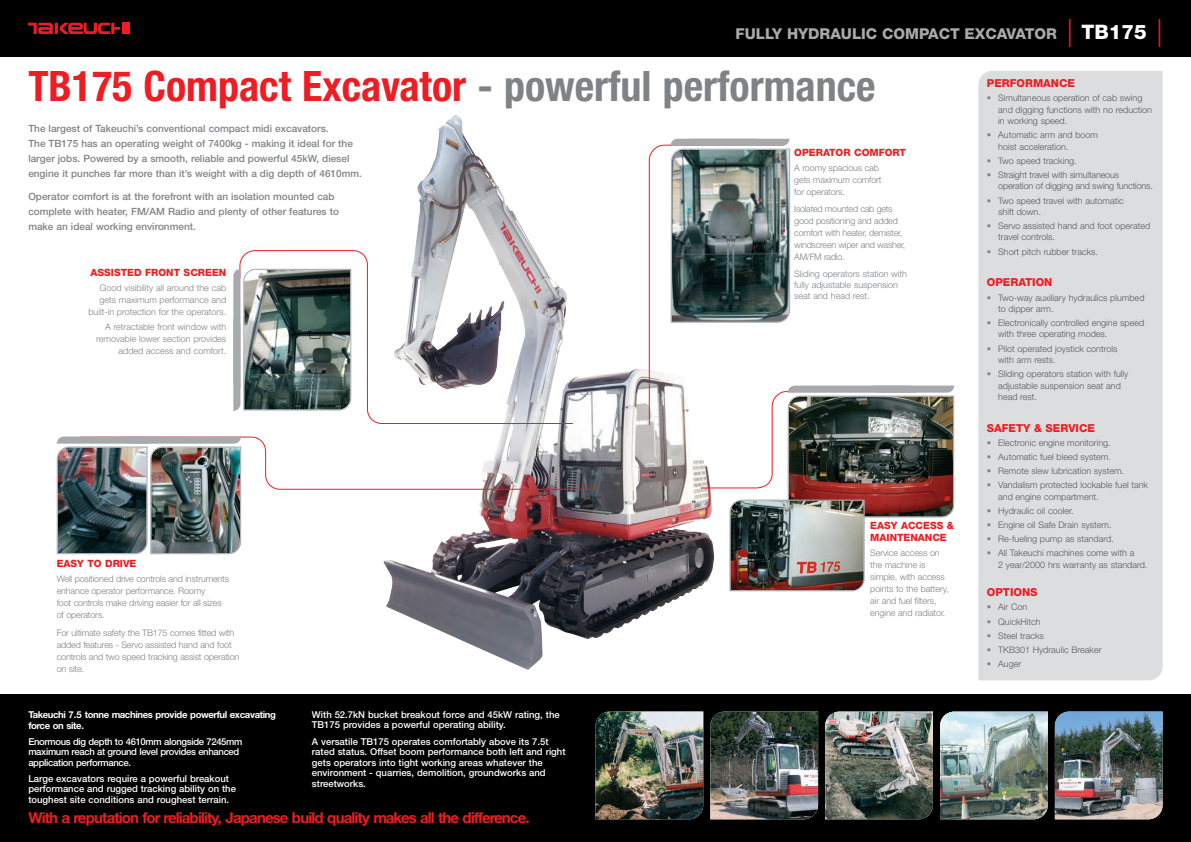
<style>
.page{position:relative;width:1191px;height:842px;background:#fff}
.page>*{position:absolute;margin:0;border:0;box-sizing:border-box;transform-origin:0 0}
.t1{font:700 condensed 42px "Helvetica Neue";color:#ee1d23}
.t2{font:700 15px "Helvetica Neue";letter-spacing:-.06em;color:#ee1d23}
.t3{font:800 15px "Helvetica Neue";color:#a8a9ad}
.t4{font:800 11px "Helvetica Neue";color:#ee1d23}
.t5{font:500 10px/15px "Helvetica Neue";color:#808285}
.t6{font:800 10px/12px "Helvetica Neue";color:#ee1d23}
.t7{font:500 9.5px/10.5px "Helvetica Neue";color:#fff}
.t8{font:500 9.5px/10.5px "Helvetica Neue";letter-spacing:-.035em;color:#fff}
.t9{font:700 9.5px/10.5px "Helvetica Neue";letter-spacing:-.035em;color:#fff}
.t10{font:300 9px/11.3px "Helvetica Neue";color:#57585a}
.t11{font:300 9px/12px "Helvetica Neue";letter-spacing:-.015em;color:#808285}
.s1{font-weight:300;font-size:28px;color:#ee1d23}
.s2{font-size:20px;color:#fff}
.s3{color:#808285}
</style>
<div class="page">
<img style="left:383px;top:180px;width:309px;height:490px">
<div style="left:0;top:0;width:1191px;height:57px;background:#000"></div>
<hr style="left:126px;top:23px;width:4px;height:11px;background:#ee1d23">
<svg style="left:28px;top:23px;width:97px;height:11px"></svg>
<div style="left:0;top:694px;width:1191px;height:148px;background:#000"></div>
<div style="left:978px;top:71px;width:184px;height:609px;background:#dcdddf"></div>
<img style="left:1054px;top:711px;width:108px;height:108px">
<img style="left:940px;top:711px;width:107px;height:108px">
<img style="left:825px;top:711px;width:108px;height:108px">
<img style="left:710px;top:711px;width:108px;height:108px">
<img style="left:595px;top:711px;width:108px;height:108px">
<svg style="left:239px;top:250px;width:335px;height:174px"></svg>
<img style="left:233px;top:269px;width:118px;height:142px">
<img style="left:57px;top:436px;width:541px;height:118px">
<img style="left:648px;top:139px;width:306px;height:452px">
<h2 class="t3" style="left:735px;top:28px;width:428px">FULLY HYDRAULIC COMPACT EXCAVATOR <span class="s1">|</span> <span class="s2">TB175</span> <span class="s1">|</span></h2>
<h1 class="t1" style="left:28px;top:71px;width:849px">TB175 Compact Excavator <span class="s3">- powerful performance</span></h1>
<p class="t5" style="left:28px;top:122px;width:335px">The largest of Takeuchi’s conventional compact midi excavators.<br>The TB175 has an operating weight of 7400kg - making it ideal for the larger jobs. Powered by a smooth, reliable and powerful 45kW, diesel engine it punches far more than it’s weight with a dig depth of 4610mm.</p>
<p class="t5" style="left:28px;top:190px;width:312px">Operator comfort is at the forefront with an isolation mounted cab complete with heater, FM/AM Radio and plenty of other features to make an ideal working environment.</p>
<p class="t4" style="left:986px;top:79px;width:90px">PERFORMANCE</p>
<p class="t10" style="left:998px;top:93px;width:155px;text-indent:-11px"><span class="s3">•</span> Simultaneous operation of cab swing and digging functions with no reduction in working speed.</p>
<p class="t10" style="left:998px;top:130px;width:101px;text-indent:-11px"><span class="s3">•</span> Automatic arm and boom hoist acceleration.</p>
<p class="t10" style="left:986px;top:156px;width:91px"><span class="s3">•</span> Two speed tracking.</p>
<p class="t10" style="left:998px;top:170px;width:156px;text-indent:-11px"><span class="s3">•</span> Straight travel with simultaneous operation of digging and swing functions.</p>
<p class="t10" style="left:998px;top:196px;width:127px;text-indent:-11px"><span class="s3">•</span> Two speed travel with automatic shift down.</p>
<p class="t10" style="left:998px;top:221px;width:153px;text-indent:-11px"><span class="s3">•</span> Servo assisted hand and foot operated travel controls.</p>
<p class="t10" style="left:986px;top:247px;width:113px"><span class="s3">•</span> Short pitch rubber tracks.</p>
<p class="t4" style="left:986px;top:278px;width:67px">OPERATION</p>
<p class="t10" style="left:998px;top:293px;width:148px;text-indent:-11px"><span class="s3">•</span> Two-way auxiliary hydraulics plumbed to dipper arm.</p>
<p class="t10" style="left:998px;top:318px;width:147px;text-indent:-11px"><span class="s3">•</span> Electronically controlled engine speed with three operating modes.</p>
<p class="t10" style="left:998px;top:344px;width:121px;text-indent:-11px"><span class="s3">•</span> Pilot operated joystick controls with arm rests.</p>
<p class="t10" style="left:998px;top:369px;width:132px;text-indent:-11px"><span class="s3">•</span> Sliding operators station with fully adjustable suspension seat and head rest.</p>
<p class="t4" style="left:986px;top:424px;width:110px">SAFETY &amp; SERVICE</p>
<p class="t10" style="left:986px;top:438px;width:125px"><span class="s3">•</span> Electronic engine monitoring.</p>
<p class="t10" style="left:986px;top:452px;width:125px"><span class="s3">•</span> Automatic fuel bleed system.</p>
<p class="t10" style="left:986px;top:466px;width:139px"><span class="s3">•</span> Remote slew lubrication system.</p>
<p class="t10" style="left:998px;top:480px;width:151px;text-indent:-11px"><span class="s3">•</span> Vandalism protected lockable fuel tank and engine compartment.</p>
<p class="t10" style="left:986px;top:506px;width:88px"><span class="s3">•</span> Hydraulic oil cooler.</p>
<p class="t10" style="left:986px;top:520px;width:126px"><span class="s3">•</span> Engine oil Safe Drain system.</p>
<p class="t10" style="left:986px;top:534px;width:128px"><span class="s3">•</span> Re-fueling pump as standard.</p>
<p class="t10" style="left:998px;top:548px;width:151px;text-indent:-11px"><span class="s3">•</span> All Takeuchi machines come with a<br>2 year/2000 hrs warranty as standard.</p>
<p class="t4" style="left:986px;top:588px;width:52px">OPTIONS</p>
<p class="t10" style="left:986px;top:602px;width:42px"><span class="s3">•</span> Air Con</p>
<p class="t10" style="left:986px;top:616px;width:55px"><span class="s3">•</span> QuickHitch</p>
<p class="t10" style="left:986px;top:631px;width:59px"><span class="s3">•</span> Steel tracks</p>
<p class="t10" style="left:986px;top:645px;width:116px"><span class="s3">•</span> TKB301 Hydraulic Breaker</p>
<p class="t10" style="left:986px;top:659px;width:36px"><span class="s3">•</span> Auger</p>
<p class="t6" style="left:794px;top:147px;width:113px">OPERATOR COMFORT</p>
<p class="t11" style="left:794px;top:162px;width:89px">A roomy spacious cab gets maximum comfort for operators.</p>
<p class="t11" style="left:794px;top:204px;width:113px">Isolated mounted cab gets good positioning and added comfort with heater, demister, windscreen wiper and washer,<br>AM/FM radio.</p>
<p class="t11" style="left:794px;top:269px;width:114px;line-height:11px">Sliding operators station with fully adjustable suspension seat and head rest.</p>
<p class="t6" style="left:91px;top:267px;width:137px">ASSISTED FRONT SCREEN</p>
<p class="t11" style="left:88px;top:282px;width:139px;text-align:right">Good visibility all around the cab gets maximum performance and built-in protection for the operators.</p>
<p class="t11" style="left:96px;top:321px;width:131px;text-align:right">A retractable front window with removable lower section provides added access and comfort.</p>
<p class="t6" style="left:870px;top:520px;width:85px">EASY ACCESS &amp;<br>MAINTENANCE</p>
<p class="t11" style="left:870px;top:547px;width:80px">Service access on the machine is simple, with access points to the battery, air and fuel filters, engine and radiator.</p>
<p class="t6" style="left:57px;top:558px;width:81px">EASY TO DRIVE</p>
<p class="t11" style="left:57px;top:573px;width:174px">Well positioned drive controls and instruments enhance operator performance. Roomy<br>foot controls make driving easier for all sizes of operators.</p>
<p class="t11" style="left:57px;top:627px;width:184px">For ultimate safety the TB175 comes fitted with added features - Servo assisted hand and foot controls and two speed tracking assist operation on site.</p>
<p class="t7" style="left:312px;top:710px;width:249px">With 52.7kN bucket breakout force and 45kW rating, the<br>TB175 provides a powerful operating ability.</p>
<p class="t7" style="left:312px;top:737px;width:255px">A versatile TB175 operates comfortably above its 7.5t rated status. Offset boom performance both left and right gets operators into tight working areas whatever the environment - quarries, demolition, groundworks and streetworks.</p>
<p class="t9" style="left:28px;top:710px;width:249px">Takeuchi 7.5 tonne machines provide powerful excavating force on site.</p>
<p class="t8" style="left:28px;top:737px;width:216px">Enormous dig depth to 4610mm alongside 7245mm maximum reach at ground level provides enhanced application performance.</p>
<p class="t7" style="left:28px;top:774px;width:209px">Large excavators require a powerful breakout performance and rugged tracking ability on the toughest site conditions and roughest terrain.</p>
<h2 class="t2" style="left:28px;top:812px;width:503px">With a reputation for reliability, Japanese build quality makes all the difference.</h2>
</div>
